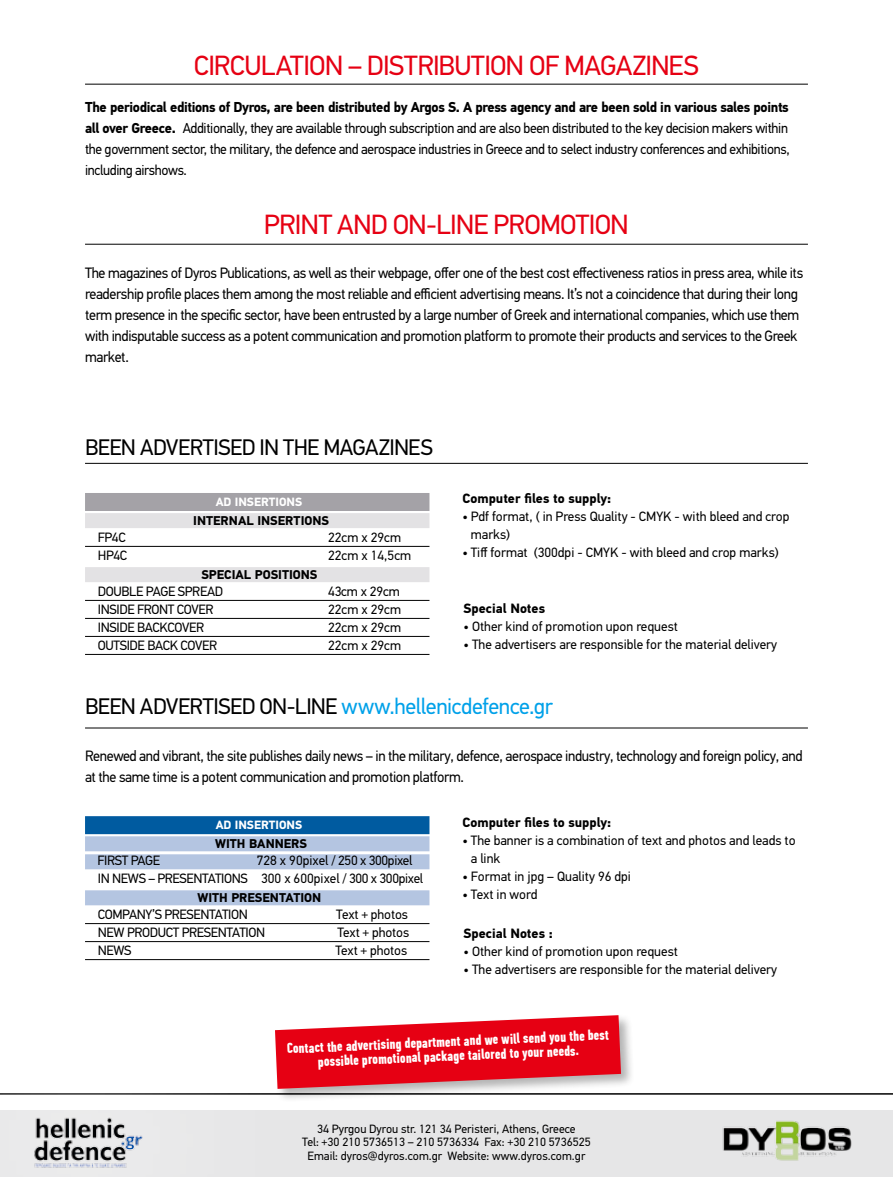
<style>
.page{position:relative;width:893px;height:1191px;background:#fff}
.page>*{position:absolute;margin:0;border:0;box-sizing:border-box;transform-origin:0 0}
.t1{font:27.75px "PF Din Text Pro";letter-spacing:-.03em;color:#e60013}
.t2{font:22.5px "PF Din Text Pro";letter-spacing:-.02em;color:#00a1e9}
.t3{font:22.5px "PF Din Text Pro";letter-spacing:-.03em;color:#000}
.t4{font:15px/21px "PF Din Text Pro";letter-spacing:-.025em;color:#000;scale:.96 1}
.t5{font:14.4px/21px "PF Din Text Pro";letter-spacing:-.025em;color:#000;scale:.96 1}
.t6{font:700 14.4px/14.2px "PF Din Text Comp Pro";color:#fff;text-align:center}
.t7{font:13.5px/18px "PF Din Text Pro";color:#000}
.t8{font:13.5px/18px "PF Din Text Pro";letter-spacing:-.025em;color:#000}
.t9{font:700 13.5px "PF Din Text Pro";color:#000}
.t10{font:700 12.75px "PF Din Text Pro";color:#000}
.t11{font:12px/13.5px "PF Din Text Pro";color:#000;text-align:center}
.t12{font:700 12px "PF Din Text Pro";color:#fff}
.s1{font-weight:700}
.s2{color:#000}
</style>
<div class="page">
<hr style="left:0;top:1093px;width:893px;height:1px;background:#000">
<div style="left:0;top:1110px;width:893px;height:66px;background:#e6e6e7"></div>
<img style="left:722px;top:1121px;width:130px;height:40px">
<svg style="left:0;top:942px;width:326px;height:235px"></svg>
<img style="left:31px;top:1113px;width:114px;height:58px">
<hr style="left:85px;top:463px;width:723px;height:1px;background:#000">
<div style="left:85px;top:493px;width:344px;height:18px;background:#a4a2a7"></div>
<div style="left:85px;top:513px;width:344px;height:15px;background:#e3e2e4"></div>
<hr style="left:85px;top:546px;width:344px;height:1px;background:#000">
<div style="left:85px;top:567px;width:344px;height:15px;background:#e3e2e4"></div>
<hr style="left:85px;top:600px;width:344px;height:1px;background:#000">
<hr style="left:85px;top:618px;width:344px;height:1px;background:#000">
<hr style="left:85px;top:636px;width:344px;height:1px;background:#000">
<hr style="left:85px;top:654px;width:344px;height:1px;background:#000">
<div style="left:85px;top:816px;width:344px;height:18px;background:#005ba0"></div>
<div style="left:85px;top:836px;width:344px;height:15px;background:#b4c5e1"></div>
<div style="left:85px;top:854px;width:344px;height:15px;background:#b4c5e1"></div>
<div style="left:85px;top:890px;width:344px;height:15px;background:#b4c5e1"></div>
<hr style="left:85px;top:923px;width:344px;height:1px;background:#000">
<hr style="left:85px;top:941px;width:344px;height:1px;background:#000">
<hr style="left:85px;top:959px;width:344px;height:1px;background:#000">
<hr style="left:85px;top:244px;width:723px;height:1px;background:#000">
<hr style="left:85px;top:727px;width:723px;height:1px;background:#000">
<div style="left:273px;top:1013px;width:362px;height:89px;background:#000;opacity:.3"></div>
<svg style="left:275px;top:1015px;width:346px;height:73px"></svg>
<hr style="left:85px;top:84px;width:723px;height:1px;background:#000">
<h1 class="t1" style="left:194px;top:49px;width:507px">CIRCULATION – DISTRIBUTION OF MAGAZINES</h1>
<p class="t5" style="left:85px;top:96px;width:736px"><span class="s1">The periodical editions of Dyros, are been distributed by Argos S. A press agency and are been sold in various sales points all over Greece.</span> Additionally, they are available through subscription and are also been distributed to the key decision makers within the government sector, the military, the defence and aerospace industries in Greece and to select industry conferences and exhibitions, including airshows.</p>
<h1 class="t1" style="left:264px;top:208px;width:366px">PRINT AND ON-LINE PROMOTION</h1>
<p class="t4" style="left:85px;top:262px;width:750px">The magazines of Dyros Publications, as well as their webpage, offer one of the best cost effectiveness ratios in press area, while its readership profile places them among the most reliable and efficient advertising means. It’s not a coincidence that during their long term presence in the specific sector, have been entrusted by a large number of Greek and international companies, which use them with indisputable success as a potent communication and promotion platform to promote their products and services to the Greek market.</p>
<h2 class="t3" style="left:85px;top:434px;width:349px">BEEN ADVERTISED IN THE MAGAZINES</h2>
<p class="t12" style="left:216px;top:494px;width:88px">AD INSERTIONS</p>
<p class="t10" style="left:193px;top:513px;width:137px">INTERNAL INSERTIONS</p>
<p class="t7" style="left:98px;top:528px;width:29px">FP4C</p>
<p class="t7" style="left:328px;top:528px;width:74px">22cm x 29cm</p>
<p class="t7" style="left:98px;top:546px;width:31px">HP4C</p>
<p class="t7" style="left:328px;top:546px;width:85px">22cm x 14,5cm</p>
<p class="t10" style="left:201px;top:567px;width:118px">SPECIAL POSITIONS</p>
<p class="t8" style="left:98px;top:582px;width:127px">DOUBLE PAGE SPREAD</p>
<p class="t7" style="left:328px;top:582px;width:73px">43cm x 29cm</p>
<p class="t8" style="left:98px;top:600px;width:117px">INSIDE FRONT COVER</p>
<p class="t7" style="left:328px;top:600px;width:74px">22cm x 29cm</p>
<p class="t8" style="left:98px;top:618px;width:108px">INSIDE BACKCOVER</p>
<p class="t7" style="left:328px;top:618px;width:74px">22cm x 29cm</p>
<p class="t8" style="left:98px;top:636px;width:121px">OUTSIDE BACK COVER</p>
<p class="t7" style="left:328px;top:636px;width:74px">22cm x 29cm</p>
<p class="t9" style="left:462px;top:490px;width:151px">Computer files to supply:</p>
<p class="t7" style="left:471px;top:508px;width:320px;text-indent:-9px">• Pdf format, ( in Press Quality - CMYK - with bleed and crop marks)</p>
<p class="t7" style="left:462px;top:544px;width:318px">• Tiff format (300dpi - CMYK - with bleed and crop marks)</p>
<p class="t9" style="left:463px;top:600px;width:83px">Special Notes</p>
<p class="t7" style="left:463px;top:618px;width:216px">• Other kind of promotion upon request</p>
<p class="t7" style="left:463px;top:636px;width:315px">• The advertisers are responsible for the material delivery</p>
<h2 class="t2" style="left:85px;top:693px;width:470px"><span class="s2">BEEN ADVERTISED ON-LINE</span> www.hellenicdefence.gr</h2>
<p class="t4" style="left:85px;top:746px;width:749px">Renewed and vibrant, the site publishes daily news – in the military, defence, aerospace industry, technology and foreign policy, and at the same time is a potent communication and promotion platform.</p>
<p class="t12" style="left:216px;top:817px;width:88px">AD INSERTIONS</p>
<p class="t10" style="left:215px;top:836px;width:93px">WITH BANNERS</p>
<p class="t8" style="left:98px;top:851px;width:327px;text-indent:159px">728 x 90pixel / 250 x 300pixel<br>ΙΝ ΝEWS – PRESENTATIONS 300 x 600pixel / 300 x 300pixel</p>
<p class="t10" style="left:198px;top:890px;width:125px">WITH PRESENTATION</p>
<p class="t8" style="left:98px;top:905px;width:152px">COMPANY’S PRESENTATION</p>
<p class="t7" style="left:336px;top:905px;width:73px">Text + photos</p>
<p class="t8" style="left:98px;top:923px;width:169px">NEW PRODUCT PRESENTATION</p>
<p class="t7" style="left:337px;top:923px;width:73px">Text + photos</p>
<p class="t7" style="left:98px;top:941px;width:35px">NEWS</p>
<p class="t7" style="left:335px;top:941px;width:73px">Text + photos</p>
<p class="t8" style="left:97px;top:851px;width:64px">FIRST PAGE</p>
<p class="t9" style="left:462px;top:814px;width:151px">Computer files to supply:</p>
<p class="t7" style="left:471px;top:832px;width:326px;text-indent:-9px">• The banner is a combination of text and photos and leads to a link</p>
<p class="t7" style="left:462px;top:868px;width:170px">• Format in jpg – Quality 96 dpi</p>
<p class="t7" style="left:462px;top:886px;width:77px">• Text in word</p>
<p class="t9" style="left:463px;top:924px;width:91px">Special Notes :</p>
<p class="t7" style="left:463px;top:942px;width:216px">• Other kind of promotion upon request</p>
<p class="t7" style="left:463px;top:960px;width:315px">• The advertisers are responsible for the material delivery</p>
<p class="t6" style="left:287px;top:1040px;width:324px;rotate:-2deg">Contact the advertising department and we will send you the best possible promotional package tailored to your needs.</p>
<p class="t11" style="left:302px;top:1122px;width:290px">34 Pyrgou Dyrou str. 121 34 Peristeri, Athens, Greece<br>Tel: +30 210 5736513 – 210 5736334 Fax: +30 210 5736525<br>Email: dyros@dyros.com.gr Website: www.dyros.com.gr</p>
</div>
